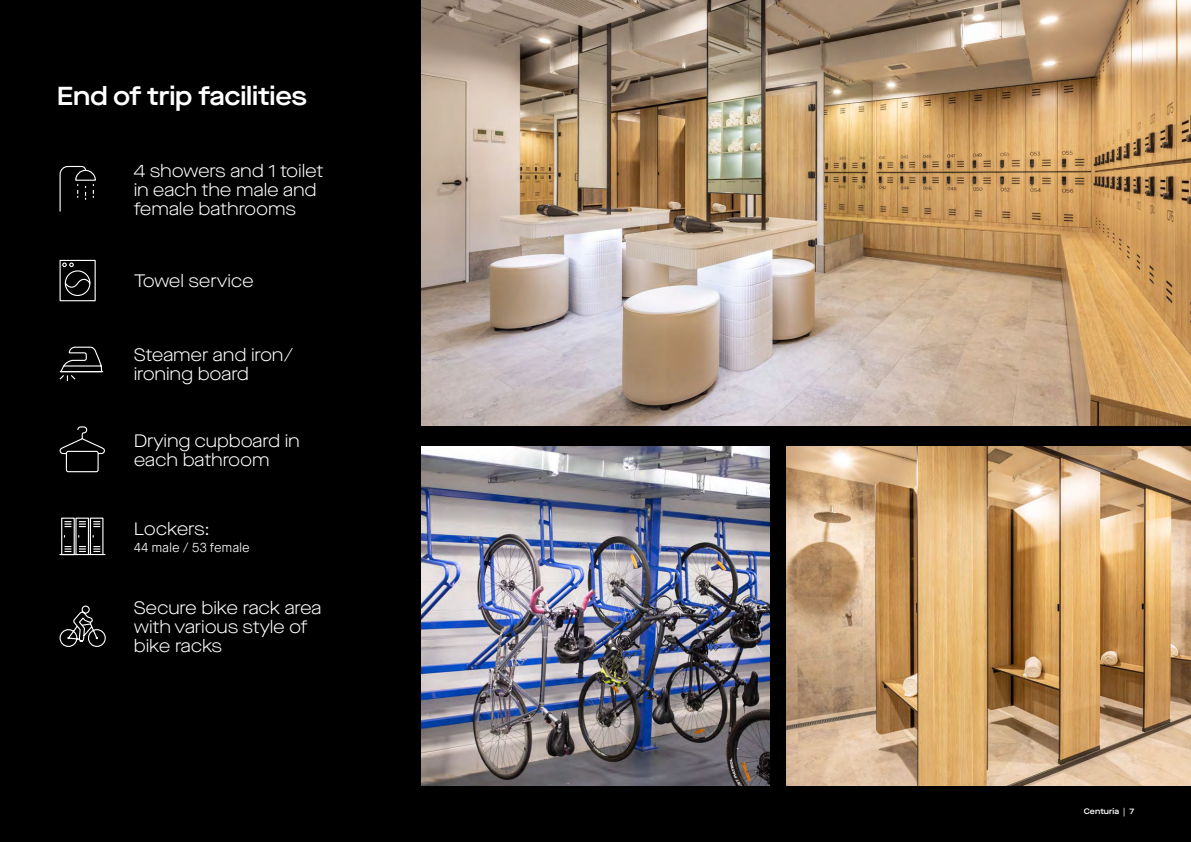
<style>
.page{position:relative;width:1191px;height:842px;background:#000}
.page>*{position:absolute;margin:0;border:0;box-sizing:border-box;transform-origin:0 0}
.t1{font:600 26px "Maison Neue Extended";letter-spacing:-.01em;color:#fff}
.t2{font:300 18px/19px "Maison Neue Extended";letter-spacing:-.01em;color:#fff}
.t3{font:300 13px "Maison Neue";letter-spacing:-.01em;color:#fff}
.t4{font:600 8px "Maison Neue Extended";color:#fff}
</style>
<div class="page">
<img style="left:421px;top:0;width:770px;height:425px">
<img style="left:421px;top:446px;width:348px;height:339px">
<img style="left:786px;top:446px;width:405px;height:339px">
<svg style="left:59px;top:165px;width:37px;height:47px"></svg>
<svg style="left:59px;top:259px;width:37px;height:43px"></svg>
<svg style="left:59px;top:346px;width:45px;height:35px"></svg>
<svg style="left:59px;top:426px;width:46px;height:47px"></svg>
<svg style="left:59px;top:517px;width:47px;height:39px"></svg>
<svg style="left:59px;top:605px;width:47px;height:42px"></svg>
<h1 class="t1" style="left:57px;top:78px;width:252px">End of trip facilities</h1>
<p class="t2" style="left:134px;top:161px;width:191px">4 showers and 1 toilet in each the male and female bathrooms</p>
<p class="t2" style="left:134px;top:272px;width:122px">Towel service</p>
<p class="t2" style="left:134px;top:345px;width:161px">Steamer and iron/ ironing board</p>
<p class="t2" style="left:134px;top:431px;width:168px">Drying cupboard in each bathroom</p>
<p class="t2" style="left:134px;top:519px;width:78px">Lockers:</p>
<p class="t3" style="left:134px;top:539px;width:118px">44 male / 53 female</p>
<p class="t2" style="left:134px;top:598px;width:189px">Secure bike rack area with various style of bike racks</p>
<p class="t4" style="left:1084px;top:806px;width:52px">Centuria | 7</p>
</div>
